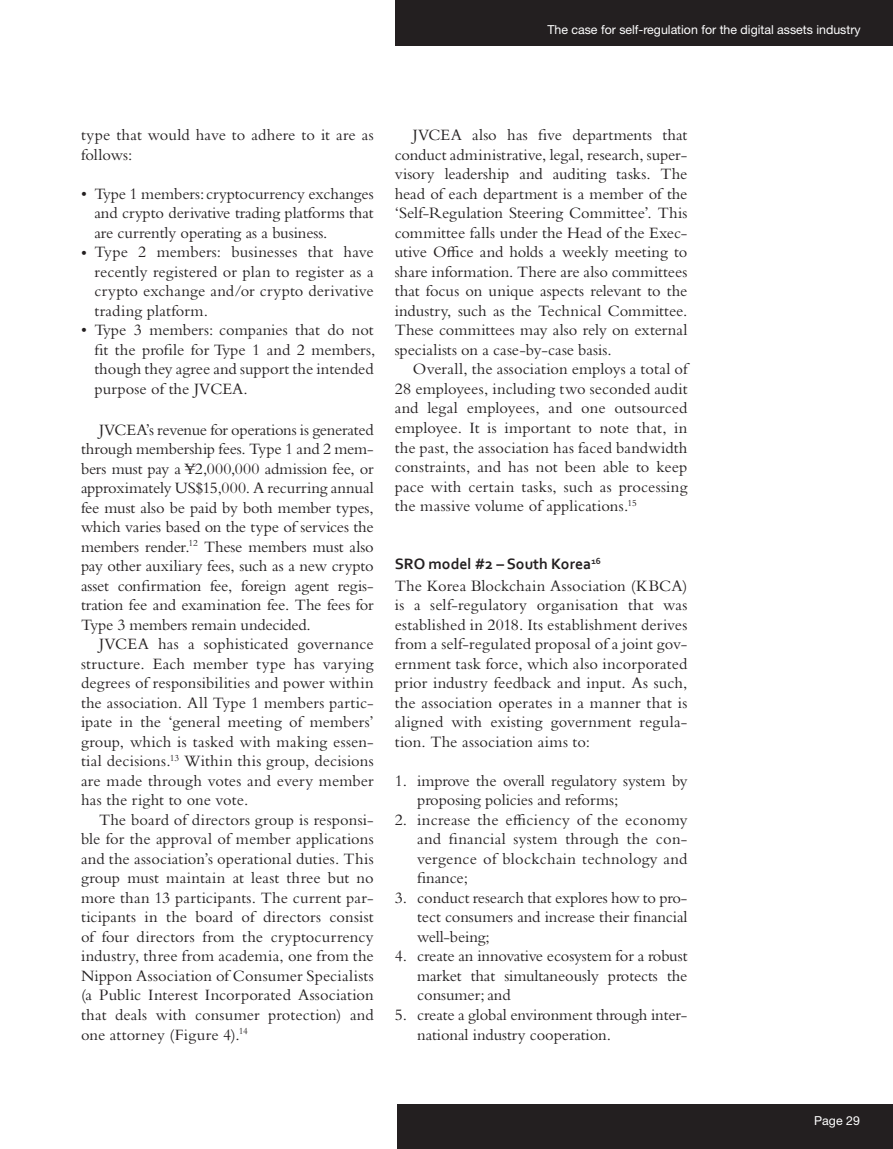
<style>
.page{position:relative;width:893px;height:1149px;background:#fff}
.page>*{position:absolute;margin:0;border:0;box-sizing:border-box;transform-origin:0 0}
.t1{font:16.5px/19.5px "Bembo Std";letter-spacing:-.005em;color:#231f20;text-align:justify}
.t2{font:700 15.75px "Corbel";color:#231f20}
.t3{font:12.3px "Helvetica Neue LT Std";color:#fff}
</style>
<div class="page">
<div style="left:396px;top:0;width:497px;height:46px;background:#231f20"></div>
<div style="left:397px;top:1103px;width:496px;height:45px;background:#231f20"></div>
<p class="t3" style="left:547px;top:22px;width:315px">The case for self-regulation for the digital assets industry</p>
<p class="t1" style="left:81px;top:125px;width:294px">type that would have to adhere to it are as follows:</p>
<p class="t1" style="left:94px;top:183px;width:281px;text-indent:-13px">• Type 1 members: cryptocurrency exchanges and crypto derivative trading platforms that are currently operating as a business.</p>
<p class="t1" style="left:94px;top:242px;width:281px;text-indent:-13px">• Type 2 members: businesses that have recently registered or plan to register as a crypto exchange and/or crypto derivative trading platform.</p>
<p class="t1" style="left:94px;top:320px;width:282px;text-indent:-13px">• Type 3 members: companies that do not fit the profile for Type 1 and 2 members, though they agree and support the intended purpose of the JVCEA.</p>
<p class="t1" style="left:81px;top:419px;width:294px;text-indent:18px">JVCEA’s revenue for operations is generated through membership fees. Type 1 and 2 mem&shy;bers must pay a ¥2,000,000 admission fee, or approximately US$15,000. A recurring annual fee must also be paid by both member types, which varies based on the type of services the members render.<sup>12</sup> These members must also pay other auxiliary fees, such as a new crypto asset confirmation fee, foreign agent regis&shy;tration fee and examination fee. The fees for Type 3 members remain undecided.</p>
<p class="t1" style="left:81px;top:633px;width:294px;text-indent:18px">JVCEA has a sophisticated governance structure. Each member type has varying degrees of responsibilities and power within the association. All Type 1 members partic&shy;ipate in the ‘general meeting of members’ group, which is tasked with making essen&shy;tial decisions.<sup>13</sup> Within this group, decisions are made through votes and every member has the right to one vote.</p>
<p class="t1" style="left:81px;top:809px;width:294px;text-indent:18px">The board of directors group is responsi&shy;ble for the approval of member applications and the association’s operational duties. This group must maintain at least three but no more than 13 participants. The current par&shy;ticipants in the board of directors consist of four directors from the cryptocurrency industry, three from academia, one from the Nippon Association of Consumer Specialists (a Public Interest Incorporated Association that deals with consumer protection) and one attorney (Figure 4).<sup>14</sup></p>
<p class="t1" style="left:395px;top:125px;width:294px;text-indent:18px">JVCEA also has five departments that conduct administrative, legal, research, super&shy;visory leadership and auditing tasks. The head of each department is a member of the ‘Self-Regulation Steering Committee’. This committee falls under the Head of the Exec&shy;utive Office and holds a weekly meeting to share information. There are also committees that focus on unique aspects relevant to the industry, such as the Technical Committee.<br>These committees may also rely on external specialists on a case-by-case basis.</p>
<p class="t1" style="left:395px;top:359px;width:294px;text-indent:18px">Overall, the association employs a total of 28 employees, including two seconded audit and legal employees, and one outsourced employee. It is important to note that, in the past, the association has faced bandwidth constraints, and has not been able to keep pace with certain tasks, such as processing the massive volume of applications.<sup>15</sup></p>
<p class="t2" style="left:395px;top:553px;width:208px">SRO model #2 – South Korea<sup>16</sup></p>
<p class="t1" style="left:395px;top:575px;width:294px">The Korea Blockchain Association (KBCA) is a self-regulatory organisation that was established in 2018. Its establishment derives from a self-regulated proposal of a joint gov&shy;ernment task force, which also incorporated prior industry feedback and input. As such, the association operates in a manner that is aligned with existing government regula&shy;tion. The association aims to:</p>
<p class="t1" style="left:417px;top:770px;width:272px;text-indent:-23px">1. improve the overall regulatory system by proposing policies and reforms;</p>
<p class="t1" style="left:417px;top:809px;width:272px;text-indent:-23px">2. increase the efficiency of the economy and financial system through the con&shy;vergence of blockchain technology and finance;</p>
<p class="t1" style="left:417px;top:887px;width:272px;text-indent:-23px">3. conduct research that explores how to pro&shy;tect consumers and increase their financial well-being;</p>
<p class="t1" style="left:417px;top:945px;width:272px;text-indent:-23px">4. create an innovative ecosystem for a robust market that simultaneously protects the consumer; and</p>
<p class="t1" style="left:417px;top:1004px;width:272px;text-indent:-23px">5. create a global environment through inter&shy;national industry cooperation.</p>
<p class="t3" style="left:814px;top:1112px;width:47px">Page 29</p>
</div>
